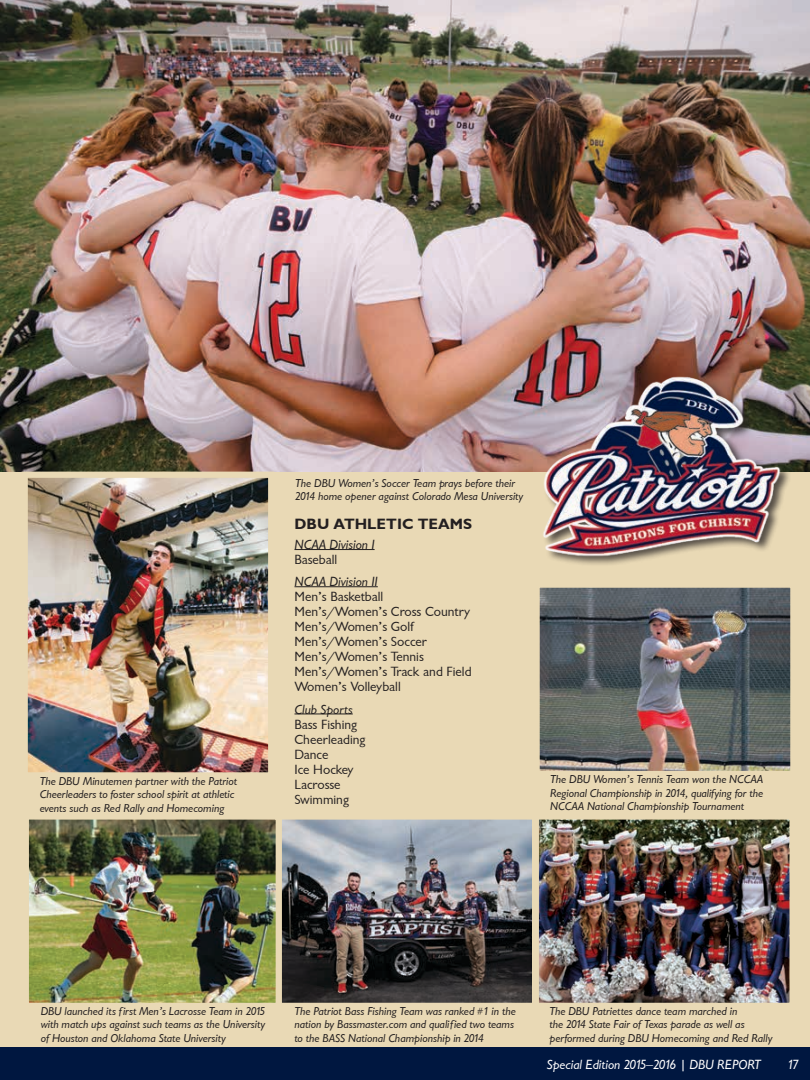
<style>
.page{position:relative;width:810px;height:1080px;background:#e9d9b5}
.page>*{position:absolute;margin:0;border:0;box-sizing:border-box;transform-origin:0 0}
.t1{font:15px "Garrison Sans BOLD";color:#231f20}
.t2{font:13.75px/15px "Garrison Sans";color:#231f20}
.t3{font:13.75px "Garrison Sans ITALIC";color:#231f20}
.t4{font:13.75px "Garrison Sans ITALIC";color:#fff}
.t5{font:11.88px/13.1px "Garrison Sans ITALIC";color:#231f20}
.s1{font-family:"Times New Roman"}
</style>
<div class="page">
<div style="left:0;top:1048px;width:810px;height:32px;background:#001740"></div>
<img style="left:0;top:0;width:810px;height:471px">
<img style="left:18px;top:468px;width:259px;height:305px">
<img style="left:533px;top:361px;width:259px;height:204px">
<img style="left:541px;top:819px;width:249px;height:184px">
<img style="left:285px;top:819px;width:256px;height:184px">
<img style="left:29px;top:819px;width:256px;height:184px">
<hr style="left:295px;top:549px;width:80px;height:1px;background:#231f20">
<hr style="left:295px;top:587px;width:83px;height:1px;background:#231f20">
<hr style="left:295px;top:714px;width:58px;height:1px;background:#231f20">
<img style="left:539px;top:587px;width:252px;height:184px">
<p class="t5" style="left:40px;top:775px;width:199px">The DBU Minutemen partner with the Patriot<br>Cheerleaders to foster school spirit at athletic events such as Red Rally and Homecoming</p>
<p class="t5" style="left:295px;top:477px;width:230px">The DBU Women’s Soccer Team prays before their<br>2014 home opener against Colorado Mesa University</p>
<p class="t1" style="left:295px;top:515px;width:179px">DBU ATHLETIC TEAMS</p>
<p class="t3" style="left:295px;top:537px;width:82px">NCAA Division I</p>
<p class="t2" style="left:295px;top:553px;width:44px">Baseball</p>
<p class="t3" style="left:295px;top:574px;width:85px">NCAA Division II</p>
<p class="t2" style="left:295px;top:590px;width:179px">Men’s Basketball<br>Men’s/Women’s Cross Country<br>Men’s/Women’s Golf<br>Men’s/Women’s Soccer<br>Men’s/Women’s Tennis<br>Men’s/Women’s Track and Field<br>Women’s Volleyball</p>
<p class="t3" style="left:295px;top:701px;width:60px">Club Sports</p>
<p class="t2" style="left:295px;top:717px;width:72px">Bass Fishing<br>Cheerleading<br>Dance<br>Ice Hockey<br>Lacrosse<br>Swimming</p>
<p class="t5" style="left:550px;top:773px;width:215px;text-align:justify">The DBU Women’s Tennis Team won the NCCAA Regional Championship in 2014, qualifying for the NCCAA National Championship Tournament</p>
<p class="t5" style="left:41px;top:1005px;width:226px;text-align:justify">DBU launched its first Men’s Lacrosse Team in 2015 with match ups against such teams as the University of Houston and Oklahoma State University</p>
<p class="t5" style="left:294px;top:1005px;width:223px">The Patriot Bass Fishing Team was ranked #1 in the nation by Bassmaster.com and qualified two teams to the BASS National Championship in 2014</p>
<p class="t5" style="left:549px;top:1005px;width:225px">The DBU Patriettes dance team marched in<br>the 2014 State Fair of Texas parade as well as performed during DBU Homecoming and Red Rally</p>
<p class="t4" style="left:547px;top:1057px;width:215px">Special Edition 2015<span class="s1">–</span>2016 | DBU REPORT</p>
<p class="t4" style="left:787px;top:1057px;width:13px">17</p>
</div>
